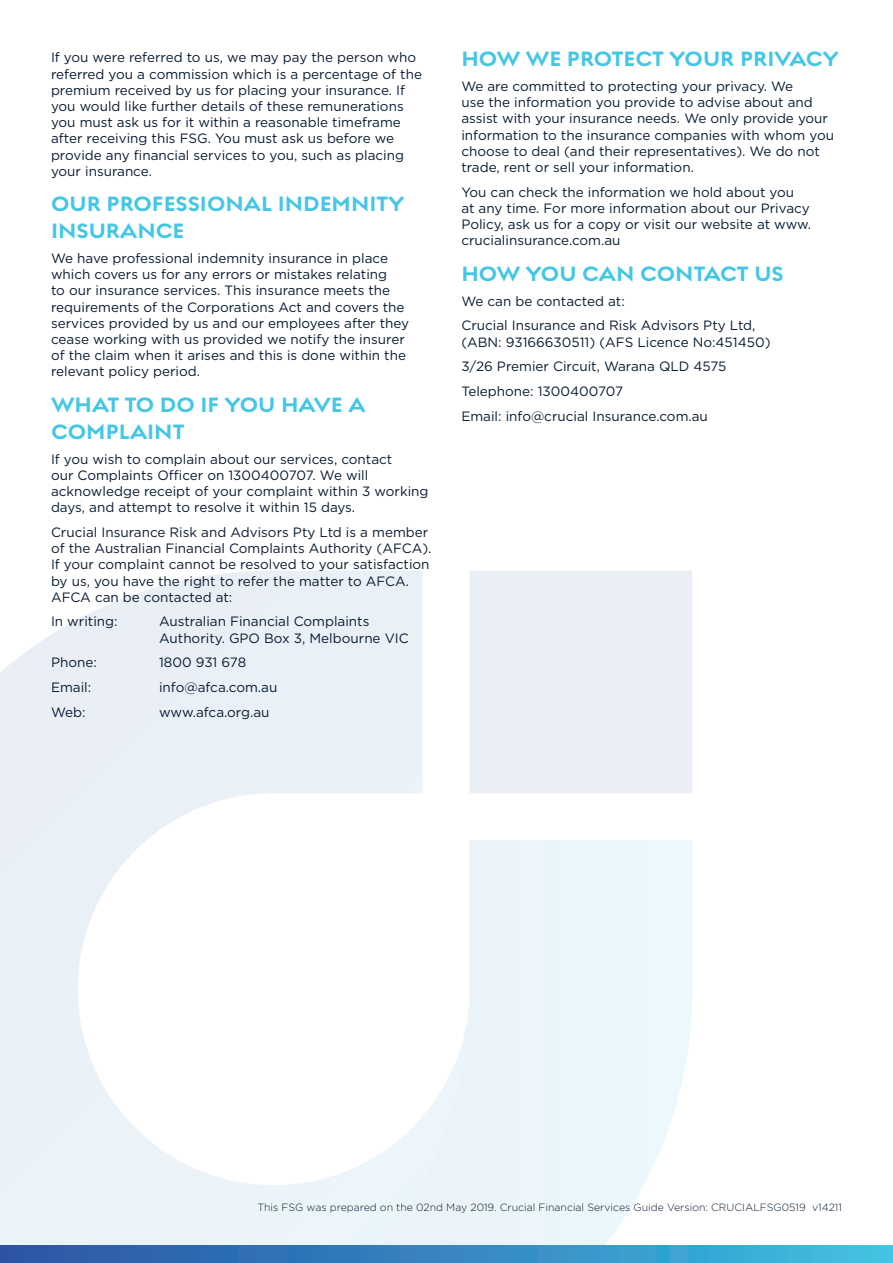
<style>
.page{position:relative;width:893px;height:1263px;background:#fff}
.page>*{position:absolute;margin:0;border:0;box-sizing:border-box;transform-origin:0 0}
.t1{font:700 22.5px/27px "Regulator Nova";color:#44c6e5}
.t2{font:13.5px/16.2px "Gotham";color:#081b31}
.t3{font:300 10.5px "Gotham";color:#081b31}
</style>
<div class="page">
<svg style="left:0;top:571px;width:423px;height:675px"></svg>
<div style="left:469px;top:570px;width:223px;height:223px;background:#eaeef5"></div>
<svg style="left:162px;top:840px;width:530px;height:406px"></svg>
<div style="left:0;top:1246px;width:893px;height:17px;background:linear-gradient(to right,#2b51a2,#41bfe1)"></div>
<p class="t2" style="left:51px;top:49px;width:373px">If you were referred to us, we may pay the person who referred you a commission which is a percentage of the premium received by us for placing your insurance. If you would like further details of these remunerations you must ask us for it within a reasonable timeframe after receiving this FSG. You must ask us before we provide any financial services to you, such as placing your insurance.</p>
<p class="t1" style="left:51px;top:190px;width:355px">OUR PROFESSIONAL INDEMNITY<br>INSURANCE</p>
<p class="t2" style="left:51px;top:250px;width:360px">We have professional indemnity insurance in place which covers us for any errors or mistakes relating<br>to our insurance services. This insurance meets the requirements of the Corporations Act and covers the services provided by us and our employees after they cease working with us provided we notify the insurer of the claim when it arises and this is done within the relevant policy period.</p>
<p class="t1" style="left:51px;top:391px;width:316px">WHAT TO DO IF YOU HAVE A<br>COMPLAINT</p>
<p class="t2" style="left:51px;top:450px;width:379px">If you wish to complain about our services, contact<br>our Complaints Officer on 1300400707. We will acknowledge receipt of your complaint within 3 working days, and attempt to resolve it within 15 days.</p>
<p class="t2" style="left:51px;top:524px;width:382px">Crucial Insurance Risk and Advisors Pty Ltd is a member of the Australian Financial Complaints Authority (AFCA).<br>If your complaint cannot be resolved to your satisfaction by us, you have the right to refer the matter to AFCA.<br>AFCA can be contacted at:</p>
<p class="t2" style="left:51px;top:613px;width:68px">In writing:</p>
<p class="t2" style="left:159px;top:613px;width:251px">Australian Financial Complaints<br>Authority. GPO Box 3, Melbourne VIC</p>
<p class="t2" style="left:51px;top:654px;width:47px">Phone:</p>
<p class="t2" style="left:159px;top:654px;width:89px">1800 931 678</p>
<p class="t2" style="left:51px;top:679px;width:42px">Email:</p>
<p class="t2" style="left:159px;top:679px;width:120px">info@afca.com.au</p>
<p class="t2" style="left:51px;top:704px;width:36px">Web:</p>
<p class="t2" style="left:159px;top:704px;width:112px">www.afca.org.au</p>
<p class="t1" style="left:461px;top:45px;width:379px">HOW WE PROTECT YOUR PRIVACY</p>
<p class="t2" style="left:461px;top:78px;width:374px">We are committed to protecting your privacy. We<br>use the information you provide to advise about and assist with your insurance needs. We only provide your information to the insurance companies with whom you choose to deal (and their representatives). We do not trade, rent or sell your information.</p>
<p class="t2" style="left:461px;top:184px;width:351px">You can check the information we hold about you<br>at any time. For more information about our Privacy Policy, ask us for a copy or visit our website at www. crucialinsurance.com.au</p>
<p class="t1" style="left:461px;top:260px;width:324px">HOW YOU CAN CONTACT US</p>
<p class="t2" style="left:461px;top:292px;width:165px">We can be contacted at:</p>
<p class="t2" style="left:461px;top:317px;width:311px">Crucial Insurance and Risk Advisors Pty Ltd, (ABN: 93166630511) (AFS Licence No:451450)</p>
<p class="t2" style="left:461px;top:358px;width:267px">3/26 Premier Circuit, Warana QLD 4575</p>
<p class="t2" style="left:461px;top:383px;width:163px">Telephone: 1300400707</p>
<p class="t2" style="left:461px;top:407px;width:248px">Email: info@crucial Insurance.com.au</p>
<p class="t3" style="left:258px;top:1202px;width:586px">This FSG was prepared on the 02nd May 2019. Crucial Financial Services Guide Version: CRUCIALFSG0519 v14211</p>
</div>
